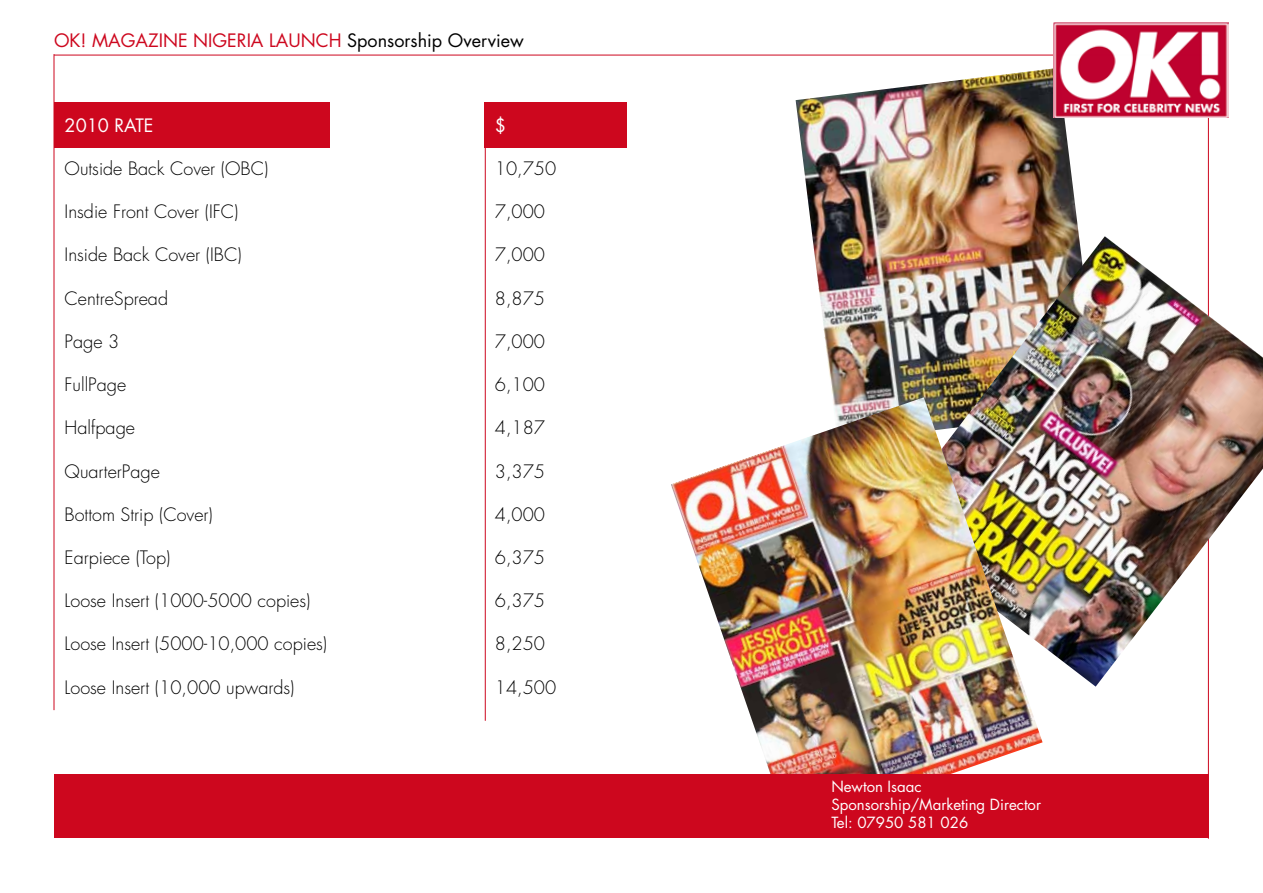
<style>
.page{position:relative;width:1263px;height:893px;background:#fff}
.page>*{position:absolute;margin:0;border:0;box-sizing:border-box;transform-origin:0 0}
.t1{font:300 18px "Futura";color:#000}
.t2{font:18px "Futura";color:#cd071e}
.t3{font:18px "Futura";color:#fff}
.t4{font:15px/18px "Futura";color:#fff}
.s1{color:#000}
</style>
<div class="page">
<hr style="left:1208px;top:54px;width:1px;height:785px;background:#cd071e">
<img style="left:796px;top:68px;width:304px;height:329px">
<img style="left:884px;top:236px;width:379px;height:451px">
<img style="left:671px;top:397px;width:371px;height:377px">
<hr style="left:54px;top:55px;width:1155px;height:1px;background:#cd071e">
<hr style="left:54px;top:54px;width:1px;height:656px;background:#cd071e">
<div style="left:484px;top:102px;width:143px;height:46px;background:#cd071e"></div>
<div style="left:54px;top:102px;width:275px;height:46px;background:#cd071e"></div>
<hr style="left:485px;top:108px;width:1px;height:613px;background:#cd071e">
<div style="left:54px;top:774px;width:1154px;height:64px;background:#cd071e"></div>
<img style="left:1246px;top:581px;width:17px;height:106px">
<img style="left:1053px;top:22px;width:176px;height:95px">
<p class="t2" style="left:54px;top:28px;width:471px">OK! MAGAZINE NIGERIA LAUNCH <span class="s1">Sponsorship Overview</span></p>
<p class="t3" style="left:65px;top:113px;width:90px">2010 RATE</p>
<p class="t1" style="left:65px;top:157px;width:205px">Outside Back Cover (OBC)</p>
<p class="t1" style="left:65px;top:200px;width:175px">Insdie Front Cover (IFC)</p>
<p class="t1" style="left:65px;top:243px;width:179px">Inside Back Cover (IBC)</p>
<p class="t1" style="left:65px;top:287px;width:105px">CentreSpread</p>
<p class="t1" style="left:65px;top:330px;width:56px">Page 3</p>
<p class="t1" style="left:65px;top:373px;width:63px">FullPage</p>
<p class="t1" style="left:65px;top:416px;width:72px">Halfpage</p>
<p class="t1" style="left:65px;top:459px;width:97px">QuarterPage</p>
<p class="t1" style="left:65px;top:503px;width:150px">Bottom Strip (Cover)</p>
<p class="t1" style="left:65px;top:546px;width:107px">Earpiece (Top)</p>
<p class="t1" style="left:65px;top:589px;width:247px">Loose Insert (1000-5000 copies)</p>
<p class="t1" style="left:65px;top:632px;width:264px">Loose Insert (5000-10,000 copies)</p>
<p class="t1" style="left:65px;top:675px;width:231px">Loose Insert (10,000 upwards)</p>
<p class="t3" style="left:495px;top:113px;width:13px">$</p>
<p class="t1" style="left:495px;top:157px;width:63px">10,750</p>
<p class="t1" style="left:495px;top:200px;width:52px">7,000</p>
<p class="t1" style="left:495px;top:243px;width:52px">7,000</p>
<p class="t1" style="left:495px;top:287px;width:52px">8,875</p>
<p class="t1" style="left:495px;top:330px;width:52px">7,000</p>
<p class="t1" style="left:495px;top:373px;width:52px">6,100</p>
<p class="t1" style="left:495px;top:416px;width:52px">4,187</p>
<p class="t1" style="left:495px;top:459px;width:52px">3,375</p>
<p class="t1" style="left:495px;top:503px;width:52px">4,000</p>
<p class="t1" style="left:495px;top:546px;width:52px">6,375</p>
<p class="t1" style="left:495px;top:589px;width:52px">6,375</p>
<p class="t1" style="left:495px;top:632px;width:52px">8,250</p>
<p class="t1" style="left:495px;top:675px;width:63px">14,500</p>
<p class="t4" style="left:831px;top:777px;width:211px">Newton Isaac<br>Sponsorship/Marketing Director<br>Tel: 07950 581 026</p>
</div>
